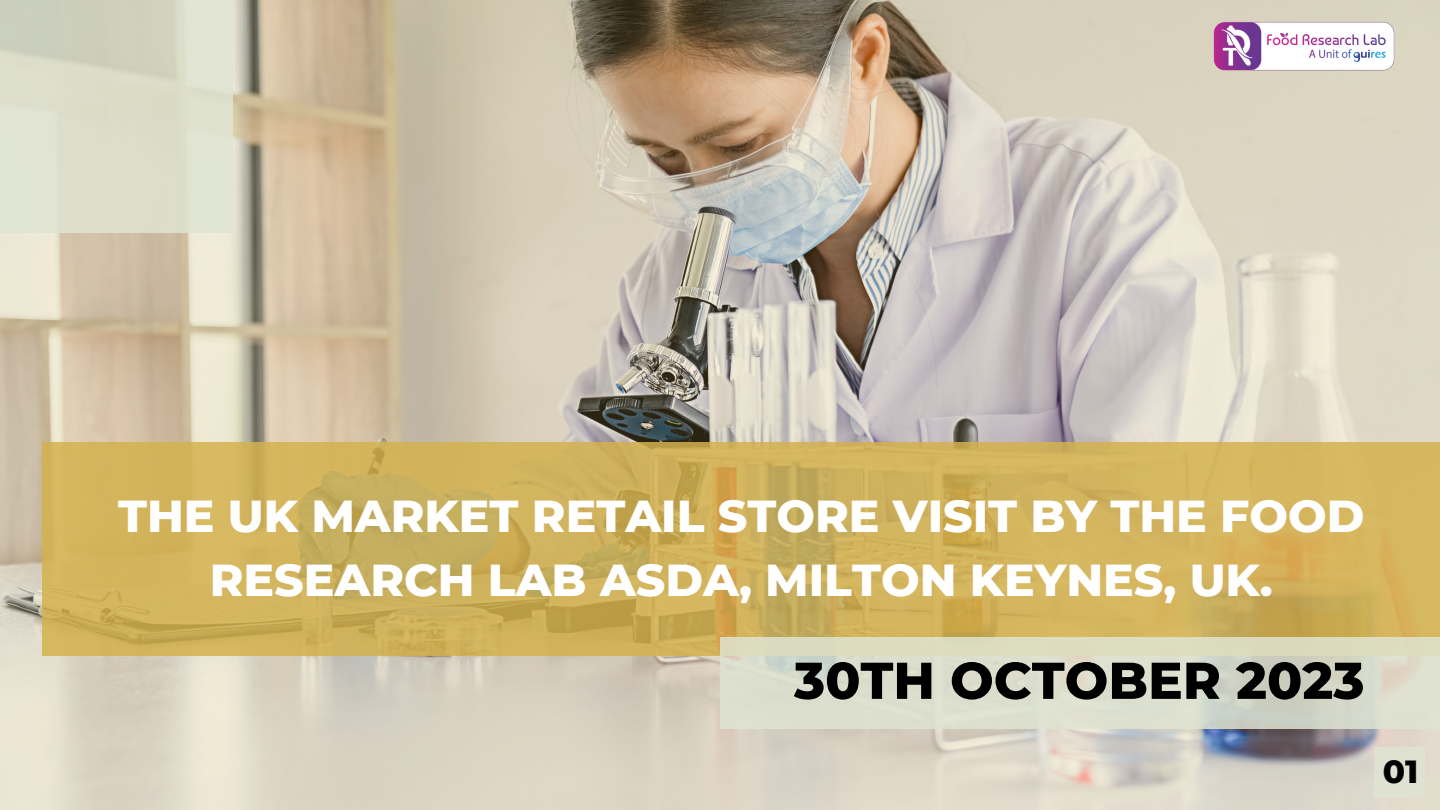
<style>
.page{position:relative;width:1440px;height:810px;background:#fff}
.page>*{position:absolute;margin:0;border:0;box-sizing:border-box;transform-origin:0 0}
.t1{font:800 51.7px "Montserrat";color:#000}
.t2{font:800 45.7px/63.8px "Montserrat";color:#fff;text-align:center}
.t3{font:800 32.7px "Montserrat";color:#000}
</style>
<div class="page">
<img style="left:0;top:0;width:1440px;height:810px">
<svg style="left:0;top:0;width:233px;height:233px;background:#dadcc9"></svg>
<div style="left:1375px;top:747px;width:50px;height:51px;background:#dfe4d2"></div>
<svg style="left:43px;top:442px;width:1397px;height:213px;background:#cfb15b"></svg>
<svg style="left:720px;top:637px;width:720px;height:92px;background:#d9dbc8"></svg>
<img style="left:1206px;top:15px;width:195px;height:66px">
<p class="t2" style="left:118px;top:484px;width:1248px">THE UK MARKET RETAIL STORE VISIT BY THE FOOD<br>RESEARCH LAB ASDA, MILTON KEYNES, UK.</p>
<p class="t1" style="left:794px;top:649px;width:572px">30TH OCTOBER 2023</p>
<p class="t3" style="left:1383px;top:751px;width:37px">01</p>
</div>
